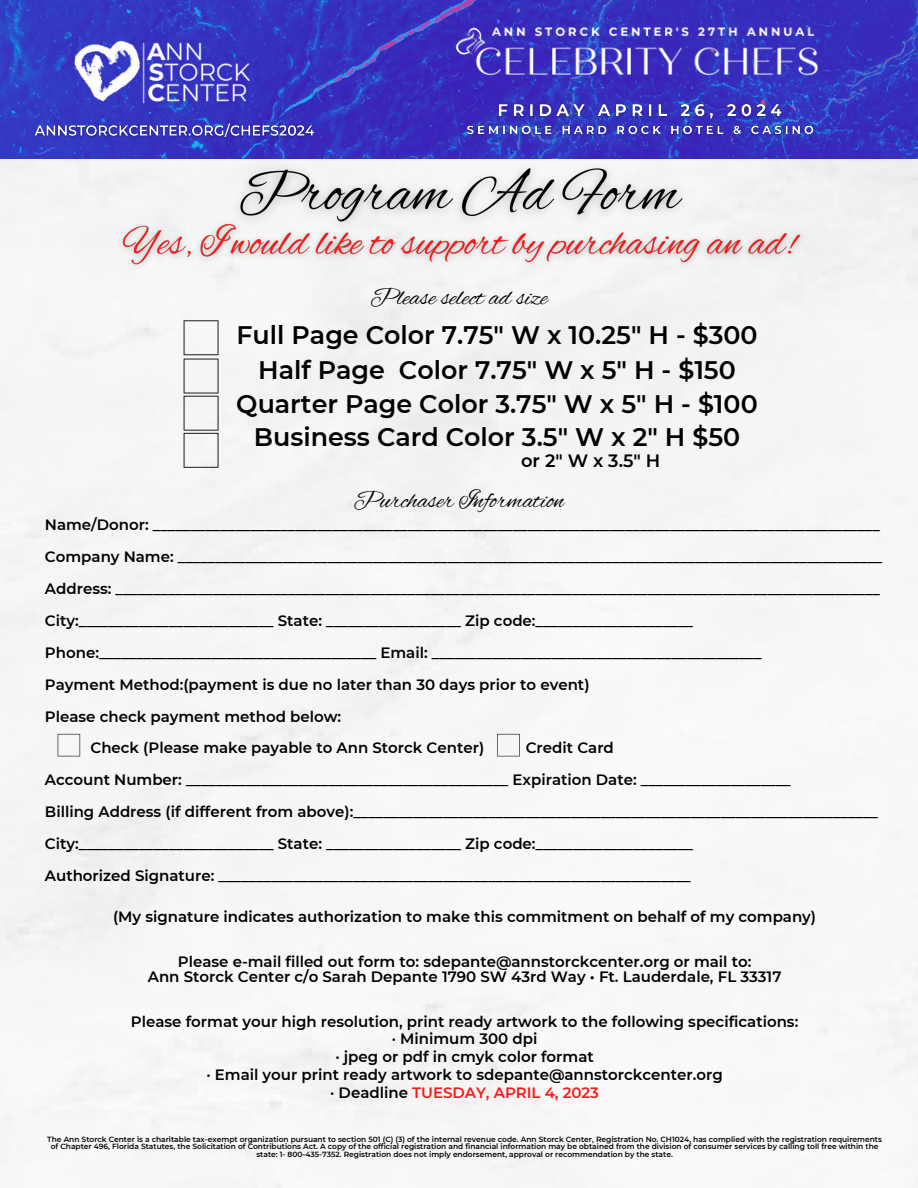
<style>
.page{position:relative;width:918px;height:1188px;background:#fff}
.page>*{position:absolute;margin:0;border:0;box-sizing:border-box;transform-origin:0 0}
.t1{font:600 25.35px "Montserrat";color:#000}
.t2{font:25.35px "Alex Brush";color:#000}
.t3{font:600 17.85px "Montserrat";color:#000}
.t4{font:600 15px "Montserrat";color:#000}
.t5{font:600 15px "Montserrat";color:#ff1616}
.t6{font:600 7.5px/7.5px "Montserrat";color:#000;text-align:center}
.s1{color:#000}
</style>
<div class="page">
<img style="left:226px;top:159px;width:474px;height:56px">
<img style="left:112px;top:215px;width:701px;height:62px">
<img style="left:0;top:0;width:918px;height:159px">
<img style="left:69px;top:33px;width:188px;height:77px">
<img style="left:28px;top:118px;width:293px;height:25px">
<img style="left:461px;top:99px;width:358px;height:42px">
<svg style="left:58px;top:734px;width:22px;height:22px"></svg>
<svg style="left:497px;top:734px;width:23px;height:22px"></svg>
<svg style="left:184px;top:320px;width:34px;height:148px"></svg>
<img style="left:441px;top:10px;width:397px;height:86px">
<p class="t2" style="left:370px;top:283px;width:179px">Please select ad size</p>
<p class="t1" style="left:236px;top:319px;width:523px">Full Page Color 7.75" W x 10.25" H - $300</p>
<p class="t1" style="left:258px;top:354px;width:479px">Half Page Color 7.75" W x 5" H - $150</p>
<p class="t1" style="left:236px;top:389px;width:523px">Quarter Page Color 3.75" W x 5" H - $100</p>
<p class="t1" style="left:254px;top:422px;width:488px">Business Card Color 3.5" W x 2" H $50</p>
<p class="t3" style="left:521px;top:450px;width:141px">or 2" W x 3.5" H</p>
<p class="t2" style="left:353px;top:486px;width:212px">Purchaser Information</p>
<p class="t4" style="left:45px;top:516px;width:837px">Name/Donor: _________________________________________________________________________________________________</p>
<p class="t4" style="left:45px;top:548px;width:839px">Company Name: ______________________________________________________________________________________________</p>
<p class="t4" style="left:45px;top:579px;width:837px">Address: ______________________________________________________________________________________________________</p>
<p class="t4" style="left:45px;top:611px;width:650px">City:__________________________ State: __________________ Zip code:_____________________</p>
<p class="t4" style="left:45px;top:643px;width:718px">Phone:_____________________________________ Email: ____________________________________________</p>
<p class="t4" style="left:45px;top:675px;width:546px">Payment Method:(payment is due no later than 30 days prior to event)</p>
<p class="t4" style="left:45px;top:707px;width:298px">Please check payment method below:</p>
<p class="t4" style="left:90px;top:739px;width:395px">Check (Please make payable to Ann Storck Center)</p>
<p class="t4" style="left:526px;top:739px;width:90px">Credit Card</p>
<p class="t4" style="left:45px;top:771px;width:747px">Account Number: ___________________________________________ Expiration Date: ____________________</p>
<p class="t4" style="left:45px;top:803px;width:835px">Billing Address (if different from above):______________________________________________________________________</p>
<p class="t4" style="left:45px;top:835px;width:650px">City:__________________________ State: __________________ Zip code:_____________________</p>
<p class="t4" style="left:45px;top:866px;width:647px">Authorized Signature: _______________________________________________________________</p>
<p class="t4" style="left:113px;top:908px;width:705px">(My signature indicates authorization to make this commitment on behalf of my company)</p>
<p class="t4" style="left:178px;top:953px;width:575px">Please e-mail filled out form to: sdepante@annstorckcenter.org or mail to:</p>
<p class="t4" style="left:148px;top:968px;width:635px">Ann Storck Center c/o Sarah Depante 1790 SW 43rd Way • Ft. Lauderdale, FL 33317</p>
<p class="t4" style="left:131px;top:1013px;width:669px">Please format your high resolution, print ready artwork to the following specifications:</p>
<p class="t4" style="left:392px;top:1030px;width:147px">· Minimum 300 dpi</p>
<p class="t4" style="left:335px;top:1048px;width:260px">· jpeg or pdf in cmyk color format</p>
<p class="t4" style="left:206px;top:1066px;width:518px">· Email your print ready artwork to sdepante@annstorckcenter.org</p>
<p class="t5" style="left:330px;top:1084px;width:270px"><span class="s1">· Deadline</span> TUESDAY, APRIL 4, 2023</p>
<p class="t6" style="left:47px;top:1135px;width:836px">The Ann Storck Center is a charitable tax-exempt organization pursuant to section 501 (C) (3) of the internal revenue code. Ann Storck Center, Registration No. CH1024, has complied with the registration requirements of Chapter 496, Florida Statutes, the Solicitation of Contributions Act. A copy of the official registration and financial information may be obtained from the division of consumer services by calling toll free within the state: 1- 800-435-7352. Registration does not imply endorsement, approval or recommendation by the state.</p>
</div>
